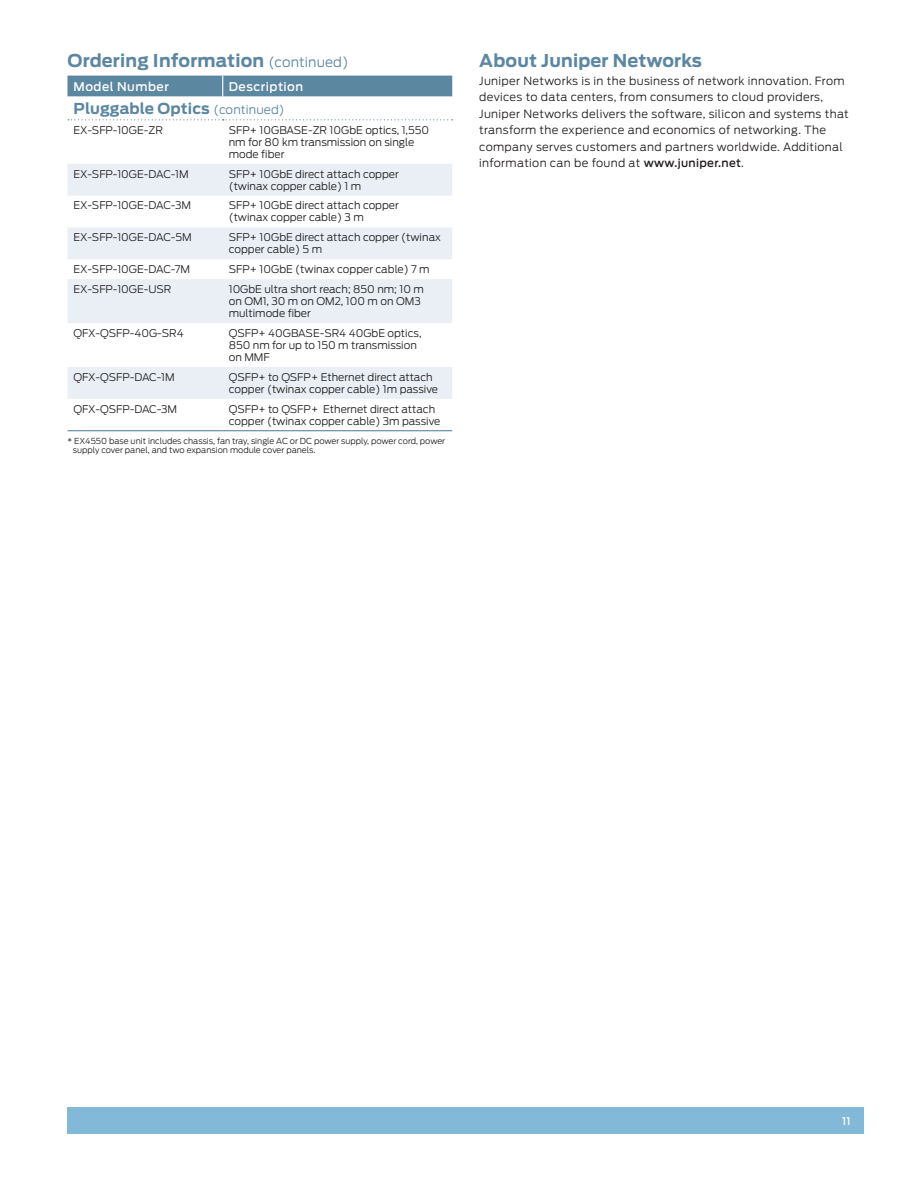
<style>
.page{position:relative;width:918px;height:1188px;background:#fff}
.page>*{position:absolute;margin:0;border:0;box-sizing:border-box;transform-origin:0 0}
.t1{font:700 17.7px "Antenna";letter-spacing:.01em;color:#5c87a1}
.t2{font:700 15px "Antenna";letter-spacing:.01em;color:#5c87a1}
.t3{font:500 12px "Antenna";letter-spacing:.045em;color:#fff}
.t4{font:300 11.25px/16.5px "Antenna";letter-spacing:.03em;color:#231f20}
.t5{font:300 10.5px/12px "Antenna";color:#231f20}
.t6{font:500 10.5px "Antenna";color:#fff}
.t7{font:300 8.25px/9.8px "Antenna";color:#231f20}
.s1{font-weight:300;font-size:13.5px}
.s2{font-weight:300;font-size:12px}
.s3{font-weight:500}
</style>
<div class="page">
<div style="left:68px;top:1107px;width:796px;height:27px;background:#83b9d8"></div>
<svg style="left:68px;top:164px;width:384px;height:235px;fill:#e9eff4"></svg>
<div style="left:68px;top:76px;width:384px;height:21px;background:#5c87a1"></div>
<hr style="left:68px;top:430px;width:155px;height:1px;background:#5c87a1">
<hr style="left:223px;top:430px;width:229px;height:1px;background:#5c87a1">
<svg style="left:68px;top:119px;width:385px;height:1px"></svg>
<h1 class="t1" style="left:68px;top:50px;width:283px">Ordering Information <span class="s1">(continued)</span></h1>
<p class="t3" style="left:74px;top:79px;width:97px">Model Number</p>
<p class="t3" style="left:229px;top:79px;width:76px">Description</p>
<h2 class="t2" style="left:74px;top:99px;width:213px">Pluggable Optics <span class="s2">(continued)</span></h2>
<p class="t5" style="left:74px;top:124px;width:89px">EX-SFP-10GE-ZR</p>
<p class="t5" style="left:229px;top:124px;width:202px">SFP+ 10GBASE-ZR 10GbE optics, 1,550 nm for 80 km transmission on single mode fiber</p>
<p class="t5" style="left:74px;top:168px;width:117px">EX-SFP-10GE-DAC-1M</p>
<p class="t5" style="left:229px;top:168px;width:172px">SFP+ 10GbE direct attach copper (twinax copper cable) 1 m</p>
<p class="t5" style="left:74px;top:200px;width:119px">EX-SFP-10GE-DAC-3M</p>
<p class="t5" style="left:229px;top:200px;width:172px">SFP+ 10GbE direct attach copper (twinax copper cable) 3 m</p>
<p class="t5" style="left:74px;top:232px;width:120px">EX-SFP-10GE-DAC-5M</p>
<p class="t5" style="left:229px;top:232px;width:214px">SFP+ 10GbE direct attach copper (twinax copper cable) 5 m</p>
<p class="t5" style="left:74px;top:263px;width:118px">EX-SFP-10GE-DAC-7M</p>
<p class="t5" style="left:229px;top:263px;width:202px">SFP+ 10GbE (twinax copper cable) 7 m</p>
<p class="t5" style="left:74px;top:283px;width:98px">EX-SFP-10GE-USR</p>
<p class="t5" style="left:229px;top:283px;width:197px">10GbE ultra short reach; 850 nm; 10 m on OM1, 30 m on OM2, 100 m on OM3 multimode fiber</p>
<p class="t5" style="left:74px;top:327px;width:112px">QFX-QSFP-40G-SR4</p>
<p class="t5" style="left:229px;top:327px;width:194px">QSFP+ 40GBASE-SR4 40GbE optics,<br>850 nm for up to 150 m transmission on MMF</p>
<p class="t5" style="left:74px;top:371px;width:103px">QFX-QSFP-DAC-1M</p>
<p class="t5" style="left:229px;top:371px;width:211px">QSFP+ to QSFP+ Ethernet direct attach copper (twinax copper cable) 1m passive</p>
<p class="t5" style="left:74px;top:403px;width:105px">QFX-QSFP-DAC-3M</p>
<p class="t5" style="left:229px;top:403px;width:213px">QSFP+ to QSFP+ Ethernet direct attach copper (twinax copper cable) 3m passive</p>
<p class="t7" style="left:73px;top:436px;width:374px;text-indent:-5px">* EX4550 base unit includes chassis, fan tray, single AC or DC power supply, power cord, power supply cover panel, and two expansion module cover panels.</p>
<h1 class="t1" style="left:479px;top:50px;width:224px">About Juniper Networks</h1>
<p class="t4" style="left:479px;top:72px;width:371px">Juniper Networks is in the business of network innovation. From devices to data centers, from consumers to cloud providers, Juniper Networks delivers the software, silicon and systems that transform the experience and economics of networking. The company serves customers and partners worldwide. Additional information can be found at <span class="s3">www.juniper.net</span>.</p>
<p class="t6" style="left:842px;top:1115px;width:10px">11</p>
</div>
